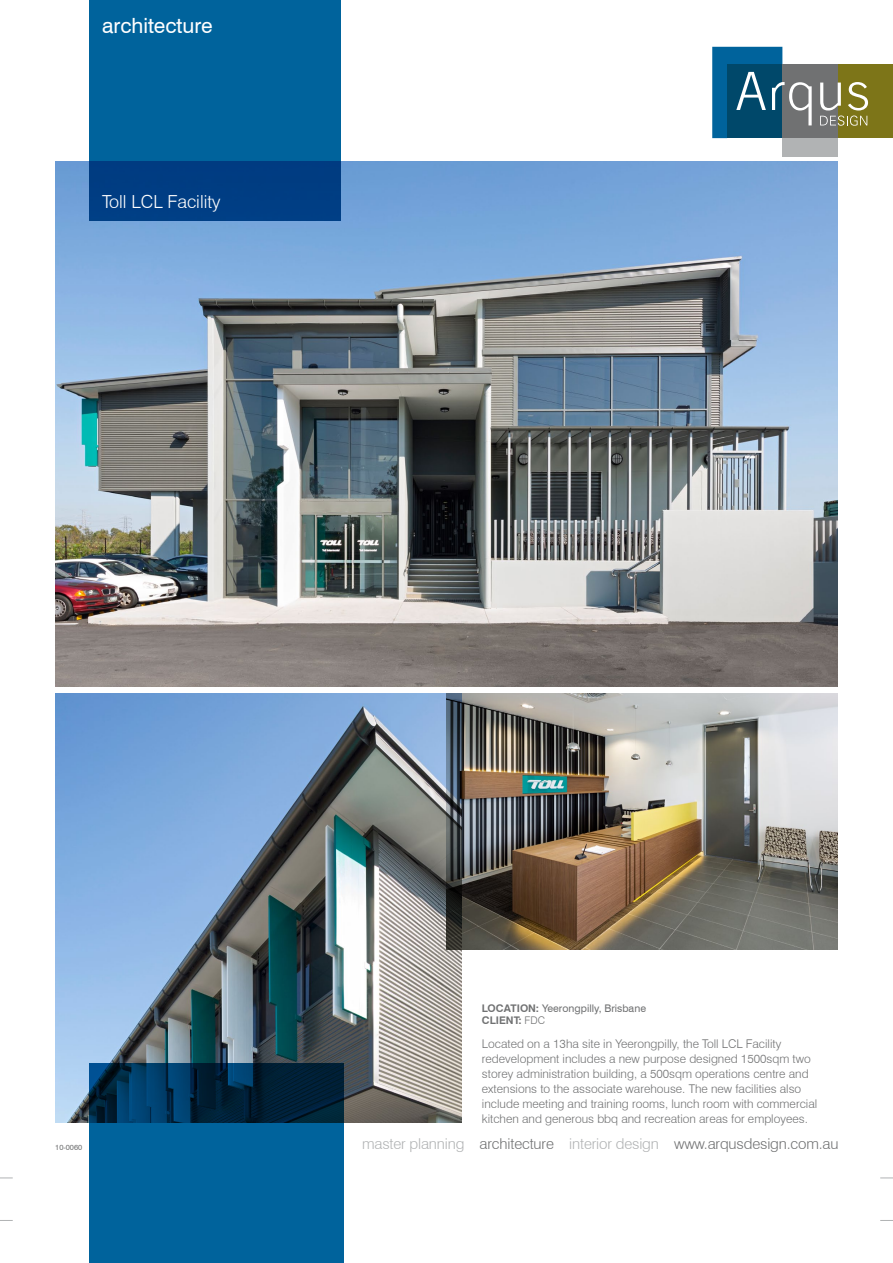
<style>
.page{position:relative;width:893px;height:1263px;background:#fff}
.page>*{position:absolute;margin:0;border:0;box-sizing:border-box;transform-origin:0 0}
.t1{font:21px "Swiss 721 BT";color:#fff}
.t2{font:300 18px "Swiss 721 BT";color:#fff}
.t3{font:300 15px "Swiss 721 BT";letter-spacing:-.01em;color:#707172}
.t4{font:300 12px/15px "Swiss 721 BT";color:#707172}
.t5{font:10.5px/12.6px "Swiss 721 BT";color:#707172}
.t6{font:7.5px "Swiss 721 BT";color:#707172}
.s1{font-weight:700}
.s2{font-weight:300}
.s3{color:#b1b3b4}
</style>
<div class="page">
<img style="left:55px;top:162px;width:782px;height:525px">
<svg style="left:89px;top:0;width:251px;height:221px;background:#005895"></svg>
<div style="left:89px;top:1063px;width:254px;height:200px;background:#00639c"></div>
<svg style="left:0;top:1178px;width:13px;height:1px"></svg>
<svg style="left:0;top:1220px;width:13px;height:1px"></svg>
<svg style="left:880px;top:1178px;width:13px;height:1px"></svg>
<svg style="left:880px;top:1220px;width:13px;height:1px"></svg>
<div style="left:838px;top:65px;width:55px;height:73px;background:#7d7518"></div>
<div style="left:782px;top:138px;width:56px;height:18px;background:#b1b3b4"></div>
<div style="left:782px;top:65px;width:56px;height:73px;background:#707172"></div>
<svg style="left:820px;top:82px;width:48px;height:44px"></svg>
<svg style="left:712px;top:47px;width:100px;height:91px"></svg>
<img style="left:55px;top:694px;width:406px;height:429px">
<img style="left:446px;top:694px;width:391px;height:255px">
<h1 class="t1" style="left:102px;top:13px;width:112px">architecture</h1>
<h2 class="t2" style="left:102px;top:191px;width:120px">Toll LCL Facility</h2>
<p class="t6" style="left:55px;top:1142px;width:29px">10-0060</p>
<p class="t5" style="left:482px;top:1001px;width:166px"><span class="s1">LOCATION:</span> Yeerongpilly, Brisbane<br><span class="s1">CLIENT:</span> <span class="s2">FDC</span></p>
<p class="t4" style="left:482px;top:1036px;width:337px">Located on a 13ha site in Yeerongpilly, the Toll LCL Facility redevelopment includes a new purpose designed 1500sqm two storey administration building, a 500sqm operations centre and extensions to the associate warehouse. The new facilities also include meeting and training rooms, lunch room with commercial kitchen and generous bbq and recreation areas for employees.</p>
<p class="t3" style="left:362px;top:1135px;width:478px"><span class="s3">master planning</span> architecture <span class="s3">interior design</span> www.arqusdesign.com.au</p>
</div>
